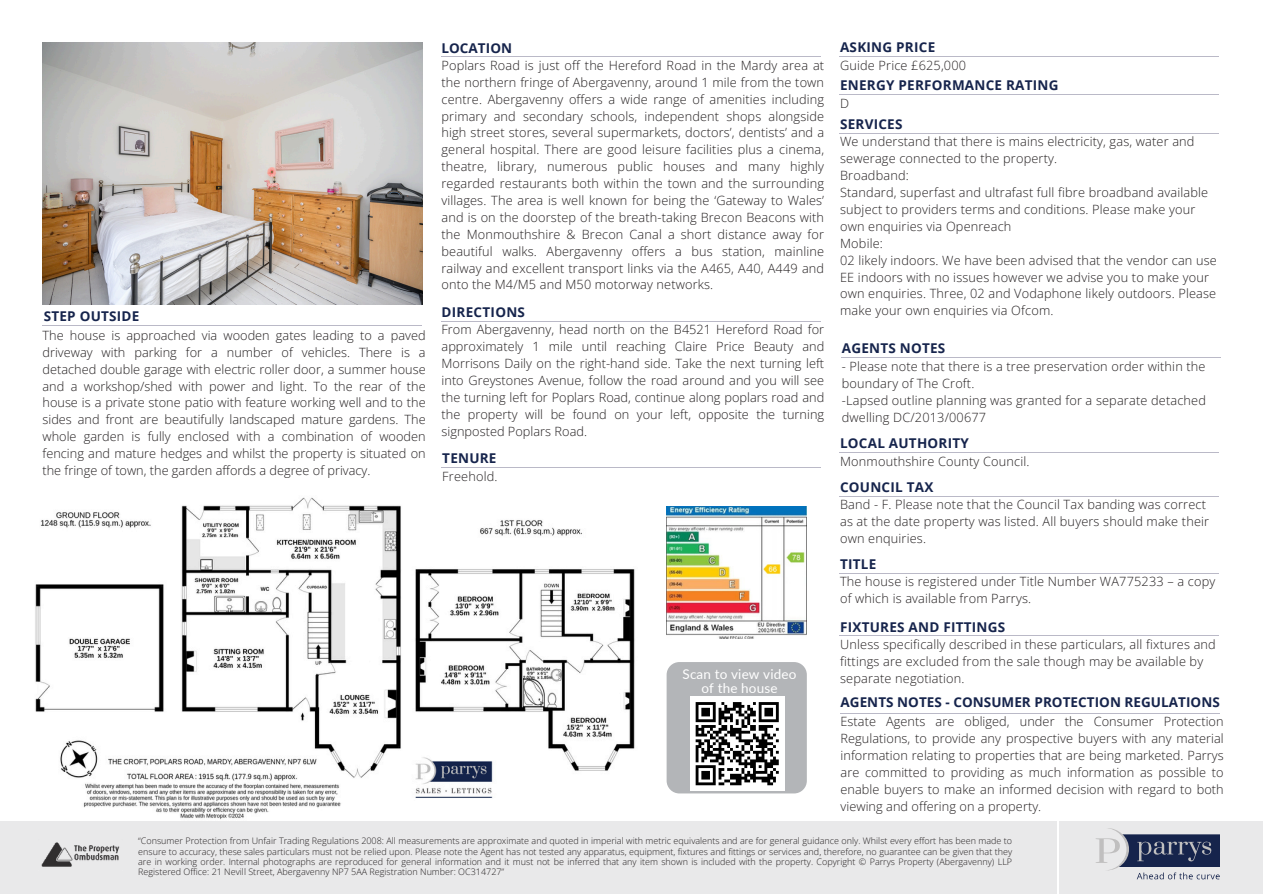
<style>
.page{position:relative;width:1263px;height:894px;background:#fff}
.page>*{position:absolute;margin:0;border:0;box-sizing:border-box;transform-origin:0 0}
.t1{font:700 13.5px "Open Sans";letter-spacing:.02em;color:#16244c}
.t2{font:13.5px/13.5px "Lato";letter-spacing:.01em;color:#fff;text-align:center}
.t3{font:300 12.75px/16.8px "Open Sans";letter-spacing:.015em;color:#231f20}
.t4{font:300 9px/10.2px "Open Sans";color:#231f20;text-align:justify}
</style>
<div class="page">
<img style="left:35px;top:497px;width:643px;height:323px">
<div style="left:0;top:821px;width:1263px;height:72px;background:#e9e9ea"></div>
<img style="left:41px;top:842px;width:79px;height:25px">
<hr style="left:43px;top:325px;width:379px;height:1px;background:#bab9c7">
<div style="left:667px;top:662px;width:140px;height:131px;background:#b3b5b8;border-radius:13px"></div>
<hr style="left:1057px;top:821px;width:2px;height:72px;background:#fff">
<svg style="left:1096px;top:828px;width:124px;height:51px"></svg>
<img style="left:667px;top:506px;width:139px;height:132px">
<img style="left:43px;top:43px;width:380px;height:262px">
<hr style="left:441px;top:57px;width:380px;height:1px;background:#bab9c7">
<hr style="left:441px;top:321px;width:380px;height:1px;background:#bab9c7">
<div style="left:690px;top:696px;width:94px;height:94px;background:#fff"></div>
<svg style="left:695px;top:702px;width:84px;height:84px"></svg>
<hr style="left:840px;top:712px;width:380px;height:1px;background:#bab9c7">
<hr style="left:839px;top:56px;width:380px;height:1px;background:#bab9c7">
<hr style="left:839px;top:94px;width:380px;height:1px;background:#bab9c7">
<hr style="left:839px;top:133px;width:380px;height:1px;background:#bab9c7">
<hr style="left:839px;top:452px;width:380px;height:1px;background:#bab9c7">
<hr style="left:839px;top:495px;width:380px;height:1px;background:#bab9c7">
<hr style="left:839px;top:572px;width:380px;height:1px;background:#bab9c7">
<hr style="left:839px;top:635px;width:380px;height:1px;background:#bab9c7">
<hr style="left:840px;top:357px;width:380px;height:1px;background:#bab9c7">
<hr style="left:441px;top:467px;width:380px;height:1px;background:#bab9c7">
<h1 class="t1" style="left:441px;top:38px;width:72px">LOCATION</h1>
<p class="t1" style="left:44px;top:306px;width:97px">STEP OUTSIDE</p>
<h2 class="t3" style="left:441px;top:57px;width:384px;text-align:justify">Poplars Road is just off the Hereford Road in the Mardy area at the northern fringe of Abergavenny, around 1 mile from the town centre. Abergavenny offers a wide range of amenities including primary and secondary schools, independent shops alongside high street stores, several supermarkets, doctors’, dentists’ and a general hospital. There are good leisure facilities plus a cinema, theatre, library, numerous public houses and many highly regarded restaurants both within the town and the surrounding villages. The area is well known for being the ‘Gateway to Wales’ and is on the doorstep of the breath-taking Brecon Beacons with the Monmouthshire &amp; Brecon Canal a short distance away for beautiful walks. Abergavenny offers a bus station, mainline railway and excellent transport links via the A465, A40, A449 and onto the M4/M5 and M50 motorway networks.</h2>
<h2 class="t1" style="left:441px;top:302px;width:85px">DIRECTIONS</h2>
<h1 class="t3" style="left:43px;top:326px;width:385px;text-align:justify">The house is approached via wooden gates leading to a paved driveway with parking for a number of vehicles. There is a detached double garage with electric roller door, a summer house and a workshop/shed with power and light. To the rear of the house is a private stone patio with feature working well and to the sides and front are beautifully landscaped mature gardens. The whole garden is fully enclosed with a combination of wooden fencing and mature hedges and whilst the property is situated on the fringe of town, the garden affords a degree of privacy.</h1>
<h1 class="t3" style="left:442px;top:320px;width:384px;text-align:justify">From Abergavenny, head north on the B4521 Hereford Road for approximately 1 mile until reaching Claire Price Beauty and Morrisons Daily on the right-hand side. Take the next turning left into Greystones Avenue, follow the road around and you will see the turning left for Poplars Road, continue along poplars road and the property will be found on your left, opposite the turning signposted Poplars Road.</h1>
<h1 class="t1" style="left:442px;top:448px;width:56px">TENURE</h1>
<h2 class="t3" style="left:442px;top:467px;width:57px">Freehold.</h2>
<h2 class="t2" style="left:682px;top:667px;width:115px">Scan to view video of the house</h2>
<h2 class="t1" style="left:840px;top:37px;width:97px">ASKING PRICE</h2>
<h1 class="t3" style="left:840px;top:56px;width:127px">Guide Price £625,000</h1>
<h1 class="t1" style="left:840px;top:76px;width:220px">ENERGY PERFORMANCE RATING</h1>
<h2 class="t3" style="left:840px;top:94px;width:10px">D</h2>
<p class="t1" style="left:840px;top:114px;width:64px">SERVICES</p>
<h2 class="t3" style="left:840px;top:133px;width:378px">We understand that there is mains electricity, gas, water and sewerage connected to the property.<br>Broadband:<br>Standard, superfast and ultrafast full fibre broadband available subject to providers terms and conditions. Please make your own enquiries via Openreach<br>Mobile:<br>02 likely indoors. We have been advised that the vendor can use EE indoors with no issues however we advise you to make your own enquiries. Three, 02 and Vodaphone likely outdoors. Please make your own enquiries via Ofcom.</h2>
<h2 class="t1" style="left:842px;top:339px;width:105px">AGENTS NOTES</h2>
<p class="t3" style="left:842px;top:357px;width:366px">- Please note that there is a tree preservation order within the boundary of The Croft.<br>-Lapsed outline planning was granted for a separate detached dwelling DC/2013/00677</p>
<h1 class="t1" style="left:840px;top:434px;width:130px">LOCAL AUTHORITY</h1>
<h2 class="t3" style="left:840px;top:452px;width:191px">Monmouthshire County Council.</h2>
<p class="t1" style="left:840px;top:477px;width:95px">COUNCIL TAX</p>
<h1 class="t3" style="left:840px;top:496px;width:371px">Band - F. Please note that the Council Tax banding was correct as at the date property was listed. All buyers should make their own enquiries.</h1>
<h2 class="t1" style="left:840px;top:554px;width:38px">TITLE</h2>
<h1 class="t3" style="left:840px;top:573px;width:377px">The house is registered under Title Number WA775233 – a copy of which is available from Parrys.</h1>
<h2 class="t1" style="left:840px;top:617px;width:167px">FIXTURES AND FITTINGS</h2>
<p class="t3" style="left:840px;top:635px;width:377px">Unless specifically described in these particulars, all fixtures and fittings are excluded from the sale though may be available by separate negotiation.</p>
<h1 class="t1" style="left:840px;top:692px;width:381px">AGENTS NOTES - CONSUMER PROTECTION REGULATIONS</h1>
<h2 class="t3" style="left:840px;top:712px;width:385px;text-align:justify">Estate Agents are obliged, under the Consumer Protection Regulations, to provide any prospective buyers with any material information relating to properties that are being marketed. Parrys are committed to providing as much information as possible to enable buyers to make an informed decision with regard to both viewing and offering on a property.</h2>
<h1 class="t4" style="left:138px;top:835px;width:875px">“Consumer Protection from Unfair Trading Regulations 2008: All measurements are approximate and quoted in imperial with metric equivalents and are for general guidance only. Whilst every effort has been made to ensure to accuracy, these sales particulars must not be relied upon. Please note the Agent has not tested any apparatus, equipment, fixtures and fittings or services and, therefore, no guarantee can be given that they are in working order. Internal photographs are reproduced for general information and it must not be inferred that any item shown is included with the property. Copyright © Parrys Property (Abergavenny) LLP Registered Office: 21 Nevill Street, Abergavenny NP7 5AA Registration Number: OC314727”</h1>
</div>
